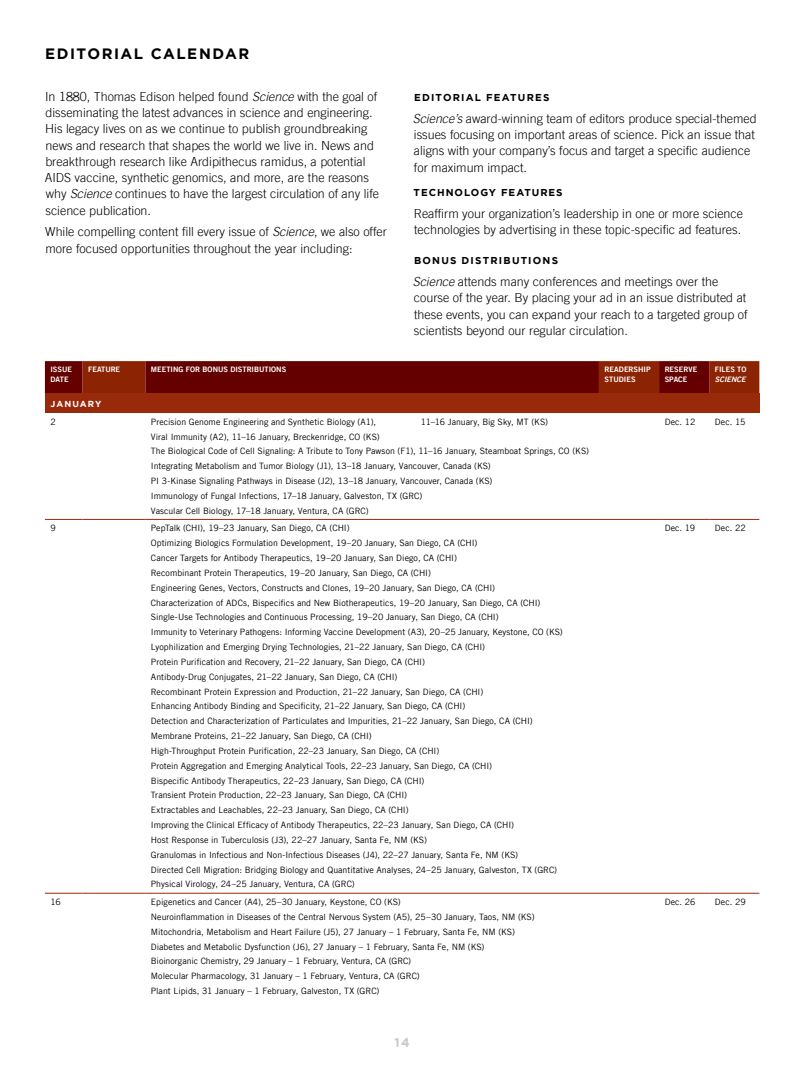
<style>
.page{position:relative;width:810px;height:1080px;background:#fff}
.page>*{position:absolute;margin:0;border:0;box-sizing:border-box;transform-origin:0 0}
.t1{font:700 15px "Gotham";letter-spacing:.1em;color:#000}
.t2{font:300 12.5px/16.2px "Trade Gothic";color:#000}
.t3{font:700 12.5px "Gotham";color:#c8c9cb}
.t4{font:700 10px "Gotham";letter-spacing:.12em;color:#000}
.t5{font:700 10px "Gotham";letter-spacing:.1em;color:#000}
.t6{font:8.75px/14.9px "Trade Gothic";letter-spacing:.005em;color:#000}
.t7{font:700 8.75px "Gotham";letter-spacing:.11em;color:#fff}
.t8{font:700 7.5px/10px "Trade Gothic";color:#fff}
.t9{font:italic 700 7.5px "Trade Gothic";color:#fff}
.s1{font-style:italic}
</style>
<div class="page">
<svg style="left:45px;top:361px;width:714px;height:32px;background:#6f0902"></svg>
<div style="left:45px;top:393px;width:714px;height:20px;background:#99290b"></div>
<hr style="left:45px;top:519px;width:38px;height:1px;background:#99290b">
<hr style="left:83px;top:519px;width:62px;height:1px;background:#99290b">
<hr style="left:145px;top:519px;width:454px;height:1px;background:#99290b">
<hr style="left:599px;top:519px;width:60px;height:1px;background:#99290b">
<hr style="left:659px;top:519px;width:50px;height:1px;background:#99290b">
<hr style="left:709px;top:519px;width:50px;height:1px;background:#99290b">
<hr style="left:45px;top:893px;width:38px;height:1px;background:#99290b">
<hr style="left:83px;top:893px;width:62px;height:1px;background:#99290b">
<hr style="left:145px;top:893px;width:454px;height:1px;background:#99290b">
<hr style="left:599px;top:893px;width:60px;height:1px;background:#99290b">
<hr style="left:659px;top:893px;width:50px;height:1px;background:#99290b">
<hr style="left:709px;top:893px;width:50px;height:1px;background:#99290b">
<h1 class="t1" style="left:45px;top:45px;width:206px">EDITORIAL CALENDAR</h1>
<p class="t2" style="left:45px;top:89px;width:336px">In 1880, Thomas Edison helped found <span class="s1">Science</span> with the goal of disseminating the latest advances in science and engineering.<br>His legacy lives on as we continue to publish groundbreaking news and research that shapes the world we live in. News and breakthrough research like Ardipithecus ramidus, a potential AIDS vaccine, synthetic genomics, and more, are the reasons why <span class="s1">Science</span> continues to have the largest circulation of any life science publication.</p>
<h2 class="t2" style="left:45px;top:225px;width:343px">While compelling content fill every issue of <span class="s1">Science</span>, we also offer more focused opportunities throughout the year including:</h2>
<p class="t4" style="left:414px;top:92px;width:137px">EDITORIAL FEATURES</p>
<h2 class="t2" style="left:413px;top:111px;width:346px"><span class="s1">Science’s</span> award-winning team of editors produce special-themed issues focusing on important areas of science. Pick an issue that aligns with your company’s focus and target a specific audience for maximum impact.</h2>
<p class="t5" style="left:414px;top:187px;width:151px">TECHNOLOGY FEATURES</p>
<h2 class="t2" style="left:414px;top:206px;width:331px">Reaffirm your organization’s leadership in one or more science technologies by advertising in these topic-specific ad features.</h2>
<p class="t4" style="left:414px;top:255px;width:146px">BONUS DISTRIBUTIONS</p>
<h2 class="t2" style="left:413px;top:274px;width:336px"><span class="s1">Science</span> attends many conferences and meetings over the course of the year. By placing your ad in an issue distributed at these events, you can expand your reach to a targeted group of scientists beyond our regular circulation.</h2>
<p class="t8" style="left:51px;top:365px;width:23px">ISSUE<br>DATE</p>
<p class="t8" style="left:88px;top:365px;width:33px">FEATURE</p>
<p class="t8" style="left:151px;top:365px;width:137px">MEETI NG FOR BONUS DISTRIBUTIONS</p>
<p class="t8" style="left:605px;top:365px;width:48px">READERSHI P<br>STUDI ES</p>
<p class="t8" style="left:665px;top:365px;width:34px">RESERVE<br>SPACE</p>
<p class="t8" style="left:715px;top:365px;width:33px">FI LES TO</p>
<p class="t9" style="left:715px;top:376px;width:32px">SCIENCE</p>
<p class="t7" style="left:51px;top:399px;width:52px">JANUARY</p>
<p class="t6" style="left:51px;top:415px;width:7px">2</p>
<p class="t6" style="left:151px;top:415px;width:227px">Precision Genome Engineering and Synthetic Biology (A1),</p>
<p class="t6" style="left:421px;top:415px;width:129px">11–16 January, Big Sky, MT (KS)</p>
<p class="t6" style="left:151px;top:430px;width:440px">Viral Immunity (A2), 11–16 January, Breckenridge, CO (KS)<br>The Biological Code of Cell Signaling: A Tribute to Tony Pawson (F1), 11–16 January, Steamboat Springs, CO (KS)<br>Integrating Metabolism and Tumor Biology (J1), 13–18 January, Vancouver, Canada (KS)<br>PI 3-Kinase Signaling Pathways in Disease (J2), 13–18 January, Vancouver, Canada (KS)<br>Immunology of Fungal Infections, 17–18 January, Galveston, TX (GRC)<br>Vascular Cell Biology, 17–18 January, Ventura, CA (GRC)</p>
<p class="t6" style="left:665px;top:415px;width:32px">Dec. 12</p>
<p class="t6" style="left:715px;top:415px;width:32px">Dec. 15</p>
<p class="t6" style="left:51px;top:521px;width:7px">9</p>
<p class="t6" style="left:151px;top:521px;width:413px">PepTalk (CHI), 19–23 January, San Diego, CA (CHI)<br>Optimizing Biologics Formulation Development, 19–20 January, San Diego, CA (CHI)<br>Cancer Targets for Antibody Therapeutics, 19–20 January, San Diego, CA (CHI)<br>Recombinant Protein Therapeutics, 19–20 January, San Diego, CA (CHI)<br>Engineering Genes, Vectors, Constructs and Clones, 19–20 January, San Diego, CA (CHI)<br>Characterization of ADCs, Bispecifics and New Biotherapeutics, 19–20 January, San Diego, CA (CHI)<br>Single-Use Technologies and Continuous Processing, 19–20 January, San Diego, CA (CHI)<br>Immunity to Veterinary Pathogens: Informing Vaccine Development (A3), 20–25 January, Keystone, CO (KS)<br>Lyophilization and Emerging Drying Technologies, 21–22 January, San Diego, CA (CHI)<br>Protein Purification and Recovery, 21–22 January, San Diego, CA (CHI)<br>Antibody-Drug Conjugates, 21–22 January, San Diego, CA (CHI)<br>Recombinant Protein Expression and Production, 21–22 January, San Diego, CA (CHI)<br>Enhancing Antibody Binding and Specificity, 21–22 January, San Diego, CA (CHI)<br>Detection and Characterization of Particulates and Impurities, 21–22 January, San Diego, CA (CHI)<br>Membrane Proteins, 21–22 January, San Diego, CA (CHI)<br>High-Throughput Protein Purification, 22–23 January, San Diego, CA (CHI)<br>Protein Aggregation and Emerging Analytical Tools, 22–23 January, San Diego, CA (CHI)<br>Bispecific Antibody Therapeutics, 22–23 January, San Diego, CA (CHI)<br>Transient Protein Production, 22–23 January, San Diego, CA (CHI)<br>Extractables and Leachables, 22–23 January, San Diego, CA (CHI)<br>Improving the Clinical Efficacy of Antibody Therapeutics, 22–23 January, San Diego, CA (CHI)<br>Host Response in Tuberculosis (J3), 22–27 January, Santa Fe, NM (KS)<br>Granulomas in Infectious and Non-Infectious Diseases (J4), 22–27 January, Santa Fe, NM (KS)<br>Directed Cell Migration: Bridging Biology and Quantitative Analyses, 24–25 January, Galveston, TX (GRC)<br>Physical Virology, 24–25 January, Ventura, CA (GRC)</p>
<p class="t6" style="left:665px;top:521px;width:32px">Dec. 19</p>
<p class="t6" style="left:715px;top:521px;width:32px">Dec. 22</p>
<p class="t6" style="left:51px;top:895px;width:12px">16</p>
<p class="t6" style="left:151px;top:895px;width:385px">Epigenetics and Cancer (A4), 25–30 January, Keystone, CO (KS)<br>Neuroinflammation in Diseases of the Central Nervous System (A5), 25–30 January, Taos, NM (KS)<br>Mitochondria, Metabolism and Heart Failure (J5), 27 January – 1 February, Santa Fe, NM (KS)<br>Diabetes and Metabolic Dysfunction (J6), 27 January – 1 February, Santa Fe, NM (KS)<br>Bioinorganic Chemistry, 29 January – 1 February, Ventura, CA (GRC)<br>Molecular Pharmacology, 31 January – 1 February, Ventura, CA (GRC)<br>Plant Lipids, 31 January – 1 February, Galveston, TX (GRC)</p>
<p class="t6" style="left:665px;top:895px;width:32px">Dec. 26</p>
<p class="t6" style="left:715px;top:895px;width:33px">Dec. 29</p>
<h2 class="t3" style="left:395px;top:1035px;width:17px">14</h2>
</div>
